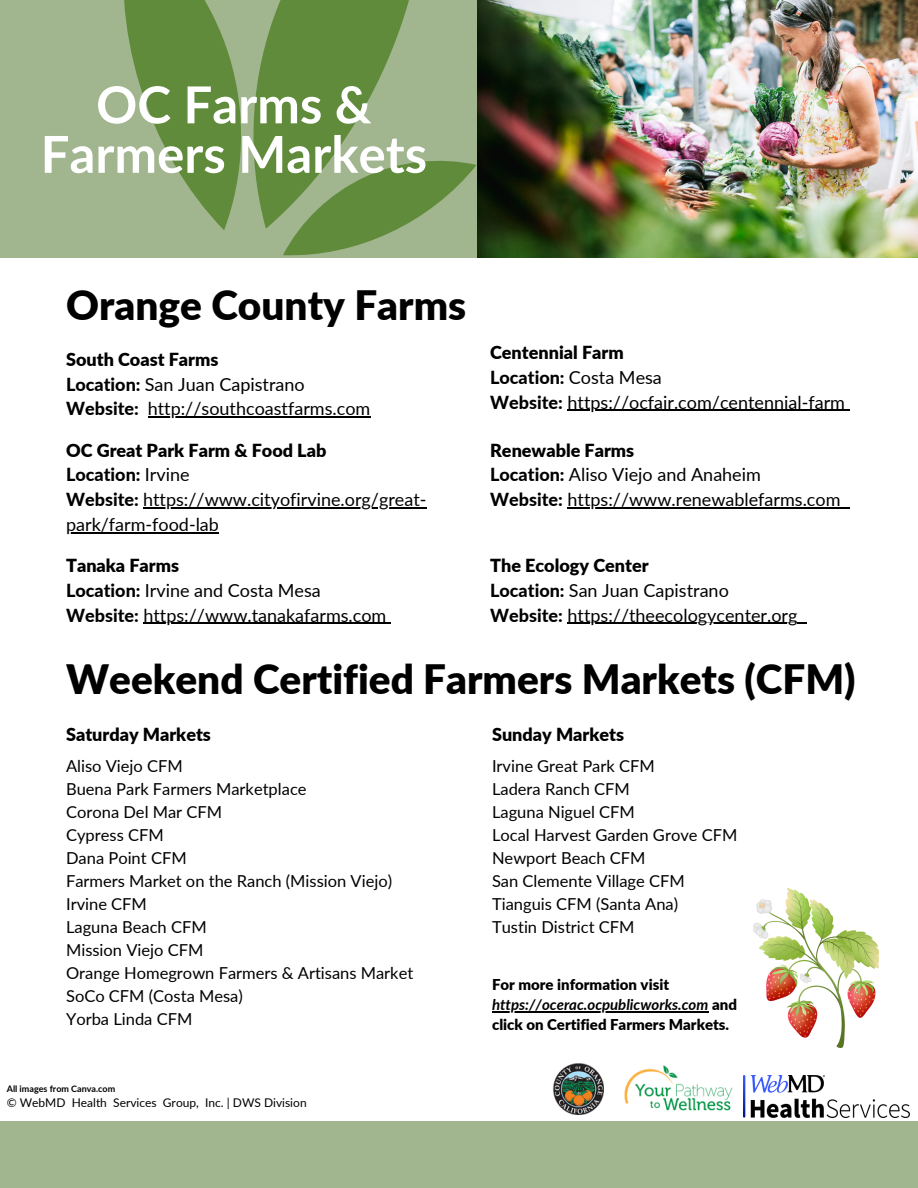
<style>
.page{position:relative;width:918px;height:1188px;background:#fff}
.page>*{position:absolute;margin:0;border:0;box-sizing:border-box;transform-origin:0 0}
.t1{font:700 51px/49.5px "Lato";color:#fff;text-align:center}
.t2{font:900 40.5px "Lato";color:#000}
.t3{font:18px/24.8px "Lato";color:#000}
.t4{font:800 18px/24.8px "Lato";color:#000}
.t5{font:900 18px "Lato";color:#000}
.t6{font:16.5px/23px "Lato";color:#000}
.t7{font:900 15px/20.2px "Lato";color:#000}
.t8{font:12px "Lato";color:#000}
.t9{font:700 9px "Lato";color:#000}
.s1{font-weight:900}
.s2{font-weight:400}
.s3{font-weight:800}
.s4{font-weight:700;font-style:italic}
</style>
<div class="page">
<img style="left:477px;top:0;width:441px;height:258px">
<div style="left:0;top:0;width:477px;height:258px;background:#a1b58f"></div>
<div style="left:0;top:1121px;width:918px;height:67px;background:#a1b58f"></div>
<img style="left:743px;top:1076px;width:167px;height:41px">
<img style="left:553px;top:1063px;width:180px;height:52px">
<svg style="left:283px;top:160px;width:193px;height:96px"></svg>
<svg style="left:124px;top:0;width:117px;height:230px"></svg>
<svg style="left:253px;top:0;width:185px;height:229px;fill:#608b3b"></svg>
<img style="left:753px;top:888px;width:126px;height:160px">
<hr style="left:148px;top:416px;width:222px;height:2px;background:#000">
<hr style="left:143px;top:507px;width:284px;height:1px;background:#000">
<hr style="left:66px;top:532px;width:153px;height:1px;background:#000">
<hr style="left:143px;top:623px;width:243px;height:1px;background:#000">
<hr style="left:568px;top:410px;width:277px;height:1px;background:#000">
<hr style="left:568px;top:507px;width:273px;height:1px;background:#000">
<hr style="left:568px;top:623px;width:230px;height:1px;background:#000">
<hr style="left:492px;top:1011px;width:216px;height:1px;background:#000">
<h4 class="t1" style="left:41px;top:79px;width:388px">OC Farms &amp;<br>Farmers Markets</h4>
<p class="t2" style="left:66px;top:280px;width:402px">Orange County Farms</p>
<h4 class="t4" style="left:66px;top:346px;width:240px"><span class="s1">South Coast Farms<br></span>Location: <span class="s2">San Juan Capistrano<br></span>Website:</h4>
<h4 class="t3" style="left:148px;top:396px;width:224px">http://southcoastfarms.com</h4>
<h4 class="t3" style="left:66px;top:437px;width:362px"><span class="s1">OC Great Park Farm &amp; Food Lab<br></span><span class="s3">Location:</span> Irvine<br><span class="s3">Website:</span> https://www.cityofirvine.org/great-</h4>
<h4 class="t3" style="left:66px;top:512px;width:154px">park/farm-food-lab</h4>
<h2 class="t3" style="left:66px;top:553px;width:322px"><span class="s1">Tanaka Farms<br></span><span class="s3">Location:</span> Irvine and Costa Mesa<br><span class="s3">Website:</span> https://www.tanakafarms.com</h2>
<h4 class="t3" style="left:490px;top:340px;width:356px"><span class="s1">Centennial Farm<br></span><span class="s3">Location:</span> Costa Mesa<br><span class="s3">Website:</span> https://ocfair.com/centennial-farm</h4>
<h4 class="t3" style="left:490px;top:437px;width:352px"><span class="s1">Renewable Farms<br></span><span class="s3">Location:</span> Aliso Viejo and Anaheim<br><span class="s3">Website:</span> https://www.renewablefarms.com</h4>
<p class="t3" style="left:490px;top:553px;width:309px"><span class="s1">The Ecology Center<br></span><span class="s3">Location:</span> San Juan Capistrano<br><span class="s3">Website:</span> https://theecologycenter.org</p>
<p class="t2" style="left:66px;top:654px;width:791px">Weekend Certified Farmers Markets (CFM)</p>
<h6 class="t5" style="left:66px;top:723px;width:146px">Saturday Markets</h6>
<p class="t6" style="left:66px;top:754px;width:349px">Aliso Viejo CFM<br>Buena Park Farmers Marketplace<br>Corona Del Mar CFM<br>Cypress CFM<br>Dana Point CFM<br>Farmers Market on the Ranch (Mission Viejo)<br>Irvine CFM<br>Laguna Beach CFM<br>Mission Viejo CFM<br>Orange Homegrown Farmers &amp; Artisans Market<br>SoCo CFM (Costa Mesa)<br>Yorba Linda CFM</p>
<p class="t5" style="left:492px;top:723px;width:134px">Sunday Markets</p>
<p class="t6" style="left:492px;top:754px;width:247px">Irvine Great Park CFM<br>Ladera Ranch CFM<br>Laguna Niguel CFM<br>Local Harvest Garden Grove CFM<br>Newport Beach CFM<br>San Clemente Village CFM<br>Tianguis CFM (Santa Ana)<br>Tustin District CFM</p>
<p class="t7" style="left:492px;top:974px;width:246px">For more information visit <span class="s4">https://ocerac.ocpublicworks.com</span> and click on Certified Farmers Markets.</p>
<p class="t9" style="left:7px;top:1083px;width:110px">All images from Canva.com</p>
<p class="t8" style="left:7px;top:1095px;width:301px">© WebMD Health Services Group, Inc. | DWS Division</p>
</div>
